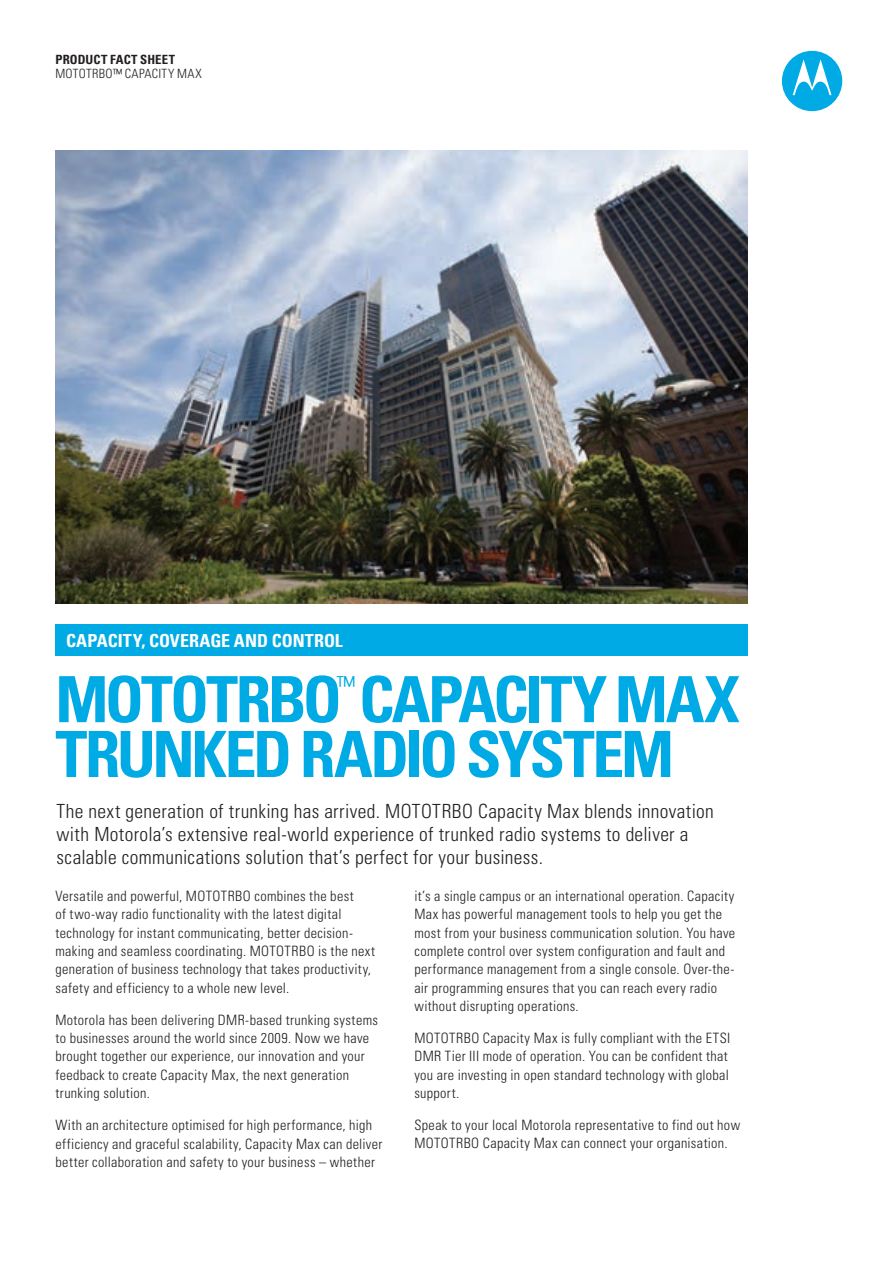
<style>
.page{position:relative;width:895px;height:1263px;background:#fff}
.page>*{position:absolute;margin:0;border:0;box-sizing:border-box;transform-origin:0 0}
.t1{font:700 condensed 63.75px "Univers";letter-spacing:-.045em;color:#00aae4}
.t2{font:300 condensed 24.9px "Univers";color:#00aae4}
.t3{font:300 condensed 19.5px/23.2px "Univers";letter-spacing:.015em;color:#231f20}
.t4{font:700 condensed 18px "Univers";color:#fff}
.t5{font:300 condensed 14.25px/18.3px "Univers";letter-spacing:.025em;color:#231f20}
.t6{font:300 condensed 12.75px "Univers";letter-spacing:.02em;color:#231f20}
.t7{font:700 condensed 12.75px "Univers";letter-spacing:.01em;color:#231f20}
</style>
<div class="page">
<div style="left:781px;top:51px;width:61px;height:60px;background:#00aae4;border-radius:50%"></div>
<svg style="left:792px;top:59px;width:39px;height:36px"></svg>
<div style="left:55px;top:624px;width:692px;height:31px;background:#00aae4"></div>
<img style="left:55px;top:150px;width:692px;height:453px">
<p class="t7" style="left:55px;top:52px;width:121px">PRODUCT FACT SHEET</p>
<p class="t6" style="left:55px;top:66px;width:148px">MOTOTRBO™ CAPACITY MAX</p>
<p class="t4" style="left:66px;top:629px;width:278px">CAPACITY, COVERAGE AND CONTROL</p>
<h1 class="t1" style="left:55px;top:660px;width:685px">MOTOTRBO CAPACITY MAX</h1>
<h2 class="t2" style="left:337px;top:670px;width:19px">™</h2>
<h1 class="t1" style="left:55px;top:715px;width:620px">TRUNKED RADIO SYSTEM</h1>
<p class="t3" style="left:56px;top:799px;width:658px">The next generation of trunking has arrived. MOTOTRBO Capacity Max blends innovation with Motorola’s extensive real-world experience of trunked radio systems to deliver a scalable communications solution that’s perfect for your business.</p>
<p class="t5" style="left:55px;top:886px;width:321px">Versatile and powerful, MOTOTRBO combines the best<br>of two-way radio functionality with the latest digital technology for instant communicating, better decision&shy;making and seamless coordinating. MOTOTRBO is the next generation of business technology that takes productivity, safety and efficiency to a whole new level.</p>
<p class="t5" style="left:55px;top:1010px;width:324px">Motorola has been delivering DMR-based trunking systems to businesses around the world since 2009. Now we have brought together our experience, our innovation and your feedback to create Capacity Max, the next generation trunking solution.</p>
<p class="t5" style="left:55px;top:1116px;width:328px">With an architecture optimised for high performance, high efficiency and graceful scalability, Capacity Max can deliver better collaboration and safety to your business – whether</p>
<p class="t5" style="left:414px;top:886px;width:322px">it’s a single campus or an international operation. Capacity Max has powerful management tools to help you get the most from your business communication solution. You have complete control over system configuration and fault and performance management from a single console. Over-the&shy;air programming ensures that you can reach every radio without disrupting operations.</p>
<p class="t5" style="left:414px;top:1028px;width:317px">MOTOTRBO Capacity Max is fully compliant with the ETSI DMR Tier III mode of operation. You can be confident that you are investing in open standard technology with global support.</p>
<p class="t5" style="left:414px;top:1115px;width:327px">Speak to your local Motorola representative to find out how<br>MOTOTRBO Capacity Max can connect your organisation.</p>
</div>
